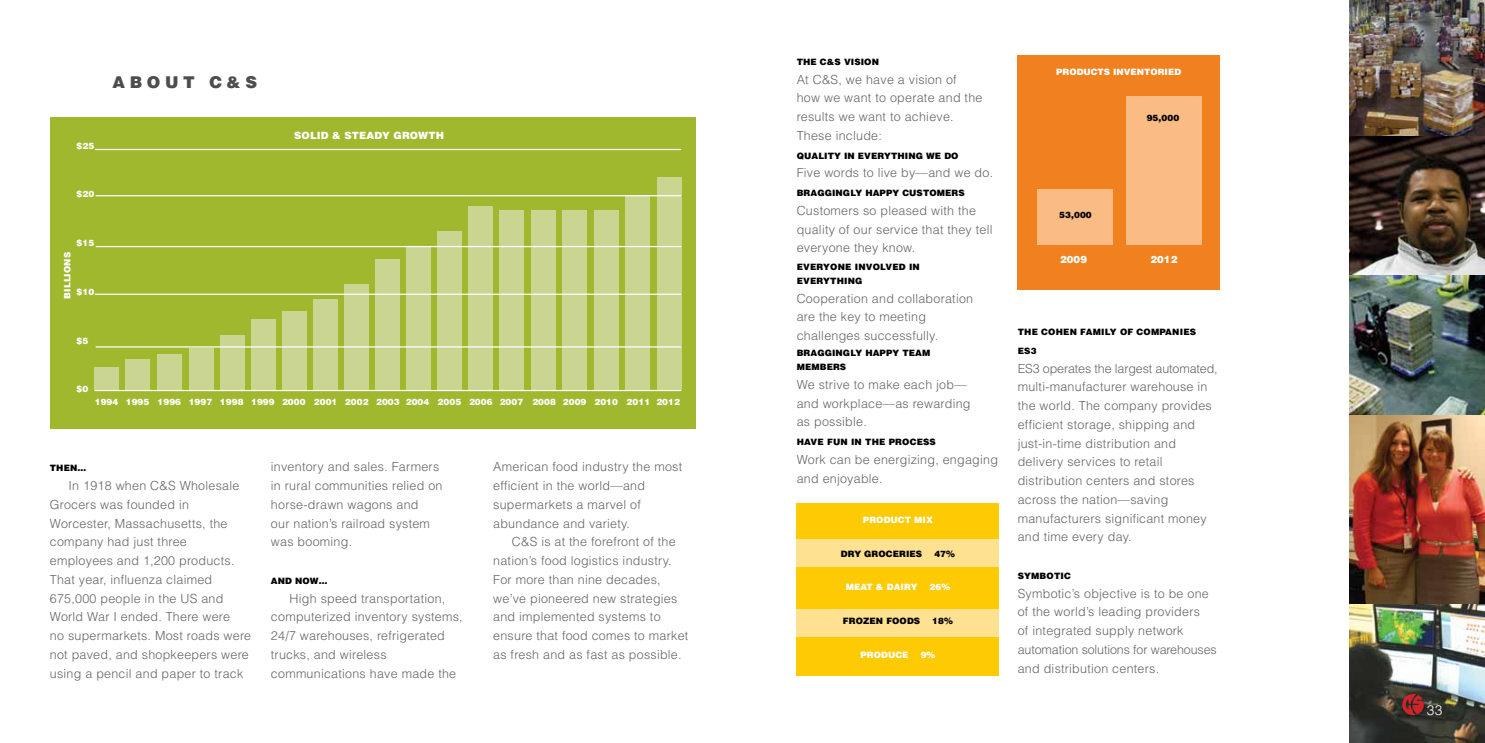
<style>
.page{position:relative;width:1485px;height:743px;background:#fff}
.page>*{position:absolute;margin:0;border:0;box-sizing:border-box;transform-origin:0 0}
.t1{font:900 16.25px "Helvetica";letter-spacing:.28em;color:#4d4d4f}
.t2{font:300 13.75px "Helvetica";color:#fff}
.t3{font:300 12.5px/18.8px "Helvetica";letter-spacing:.02em;color:#636466}
.t4{font:900 10px "Helvetica";letter-spacing:.01em;color:#fff}
.t5{font:900 8.75px/18.8px "Helvetica";letter-spacing:.01em;color:#000}
.t6{font:900 8.75px "Helvetica";letter-spacing:.01em;color:#fff}
</style>
<div class="page">
<div style="left:50px;top:117px;width:646px;height:312px;background:#9fb82e"></div>
<div style="left:95px;top:367px;width:24px;height:23px;background:#c9d591"></div>
<div style="left:126px;top:358px;width:24px;height:32px;background:#c9d591"></div>
<div style="left:158px;top:354px;width:24px;height:36px;background:#c9d591"></div>
<div style="left:189px;top:347px;width:24px;height:43px;background:#c9d591"></div>
<div style="left:220px;top:335px;width:24px;height:55px;background:#c9d591"></div>
<div style="left:251px;top:319px;width:24px;height:71px;background:#c9d591"></div>
<div style="left:282px;top:310px;width:24px;height:80px;background:#c9d591"></div>
<div style="left:313px;top:299px;width:24px;height:91px;background:#c9d591"></div>
<div style="left:344px;top:284px;width:24px;height:106px;background:#c9d591"></div>
<div style="left:375px;top:258px;width:25px;height:132px;background:#c9d591"></div>
<div style="left:406px;top:247px;width:24px;height:143px;background:#c9d591"></div>
<div style="left:437px;top:231px;width:24px;height:159px;background:#c9d591"></div>
<div style="left:468px;top:206px;width:25px;height:184px;background:#c9d591"></div>
<div style="left:500px;top:210px;width:24px;height:180px;background:#c9d591"></div>
<div style="left:532px;top:210px;width:24px;height:180px;background:#c9d591"></div>
<div style="left:563px;top:210px;width:24px;height:180px;background:#c9d591"></div>
<div style="left:594px;top:210px;width:25px;height:180px;background:#c9d591"></div>
<div style="left:626px;top:195px;width:24px;height:195px;background:#c9d591"></div>
<div style="left:657px;top:177px;width:24px;height:213px;background:#c9d591"></div>
<hr style="left:95px;top:390px;width:586px;height:1px;background:#fff">
<hr style="left:96px;top:346px;width:585px;height:1px;background:#fff">
<hr style="left:95px;top:293px;width:586px;height:2px;background:#fff">
<hr style="left:96px;top:246px;width:585px;height:1px;background:#fff">
<hr style="left:96px;top:195px;width:585px;height:1px;background:#fff">
<hr style="left:95px;top:149px;width:586px;height:1px;background:#fff">
<img style="left:1349px;top:0;width:136px;height:742px">
<div style="left:1018px;top:56px;width:202px;height:234px;background:#f1801f"></div>
<div style="left:1126px;top:96px;width:76px;height:148px;background:#fabb85"></div>
<div style="left:797px;top:503px;width:202px;height:172px;background:#fdca04"></div>
<div style="left:797px;top:539px;width:202px;height:27px;background:#ffe192"></div>
<svg style="left:1402px;top:694px;width:22px;height:21px"></svg>
<div style="left:797px;top:609px;width:202px;height:27px;background:#ffe192"></div>
<div style="left:1037px;top:189px;width:75px;height:55px;background:#fabb85"></div>
<h1 class="t1" style="left:113px;top:71px;width:146px">ABOUT C&amp;S</h1>
<p class="t6" style="left:77px;top:140px;width:19px">$25</p>
<p class="t6" style="left:77px;top:188px;width:19px">$20</p>
<p class="t6" style="left:77px;top:237px;width:19px">$15</p>
<p class="t6" style="left:62px;top:299px;width:48px;rotate:-90deg">BILLIONS</p>
<p class="t6" style="left:77px;top:286px;width:19px">$10</p>
<p class="t6" style="left:77px;top:335px;width:13px">$5</p>
<p class="t6" style="left:77px;top:383px;width:13px">$0</p>
<p class="t4" style="left:294px;top:129px;width:151px">SOLID &amp; STEADY GROWTH</p>
<p class="t6" style="left:95px;top:396px;width:587px">1994 1995 1996 1997 1998 1999 2000 2001 2002 2003 2004 2005 2006 2007 2008 2009 2010 2011 2012</p>
<p class="t5" style="left:50px;top:458px;width:15px">THEN</p>
<p class="t5" style="left:77px;top:458px;width:10px">…</p>
<p class="t3" style="left:50px;top:476px;width:203px;text-indent:19px">In 1918 when C&amp;S Wholesale<br>Grocers was founded in<br>Worcester, Massachusetts, the company had just three employees and 1,200 products.<br>That year, influenza claimed<br>675,000 people in the US and<br>World War I ended. There were<br>no supermarkets. Most roads were not paved, and shopkeepers were using a pencil and paper to track</p>
<p class="t3" style="left:271px;top:457px;width:173px">inventory and sales. Farmers in rural communities relied on horse-drawn wagons and<br>our nation’s railroad system was booming.</p>
<p class="t5" style="left:271px;top:571px;width:58px">AND NOW…</p>
<p class="t3" style="left:271px;top:588px;width:193px;text-indent:19px">High speed transportation, computerized inventory systems,<br>24/7 warehouses, refrigerated trucks, and wireless communications have made the</p>
<p class="t3" style="left:493px;top:457px;width:191px">American food industry the most efficient in the world—and supermarkets a marvel of abundance and variety.</p>
<p class="t3" style="left:493px;top:532px;width:197px;text-indent:19px">C&amp;S is at the forefront of the nation’s food logistics industry.<br>For more than nine decades, we’ve pioneered new strategies and implemented systems to ensure that food comes to market as fresh and as fast as possible.</p>
<p class="t5" style="left:797px;top:52px;width:61px">THE C&amp;S VISION</p>
<p class="t3" style="left:797px;top:70px;width:187px">At C&amp;S, we have a vision of how we want to operate and the results we want to achieve.<br>These include:</p>
<p class="t5" style="left:797px;top:146px;width:8px">QUALITY</p>
<p class="t5" style="left:844px;top:146px;width:22px">IN EVERYTHIN</p>
<p class="t5" style="left:916px;top:146px;width:44px">G WE DO</p>
<p class="t3" style="left:797px;top:163px;width:198px">Five words to live by—and we do.</p>
<p class="t5" style="left:797px;top:183px;width:77px">BRAGGINGLY HAPPY</p>
<p class="t5" style="left:902px;top:183px;width:8px">CUSTOMERS</p>
<p class="t3" style="left:797px;top:201px;width:197px">Customers so pleased with the quality of our service that they tell everyone they know.</p>
<p class="t5" style="left:797px;top:257px;width:15px">EVERYONE</p>
<p class="t5" style="left:855px;top:257px;width:8px">INVOLVE</p>
<p class="t5" style="left:899px;top:257px;width:16px">D IN</p>
<p class="t5" style="left:797px;top:271px;width:8px">EVERYTHIN</p>
<p class="t5" style="left:855px;top:271px;width:9px">G</p>
<p class="t3" style="left:797px;top:288px;width:178px">Cooperation and collaboration are the key to meeting challenges successfully.</p>
<p class="t5" style="left:797px;top:343px;width:77px">BRAGGINGLY HAPPY</p>
<p class="t5" style="left:902px;top:343px;width:8px">TEAM</p>
<p class="t5" style="left:797px;top:357px;width:8px">MEMBERS</p>
<p class="t3" style="left:797px;top:375px;width:175px">We strive to make each job— and workplace—as rewarding as possible.</p>
<p class="t5" style="left:797px;top:432px;width:15px">HAVE</p>
<p class="t5" style="left:827px;top:432px;width:8px">FUN</p>
<p class="t5" style="left:851px;top:432px;width:22px">IN THE</p>
<p class="t5" style="left:889px;top:432px;width:8px">PROCESS</p>
<p class="t3" style="left:797px;top:450px;width:203px">Work can be energizing, engaging and enjoyable.</p>
<p class="t6" style="left:863px;top:514px;width:36px">PRODUCT</p>
<p class="t6" style="left:914px;top:514px;width:20px">MIX</p>
<p class="t5" style="left:841px;top:544px;width:8px">DRY</p>
<p class="t5" style="left:864px;top:544px;width:8px">GROCERIES</p>
<p class="t5" style="left:934px;top:544px;width:22px">47%</p>
<p class="t6" style="left:846px;top:581px;width:16px">MEAT</p>
<p class="t6" style="left:876px;top:581px;width:18px">&amp; DAIRY</p>
<p class="t6" style="left:930px;top:581px;width:22px">26%</p>
<p class="t5" style="left:843px;top:611px;width:78px">FROZEN FOODS</p>
<p class="t5" style="left:932px;top:611px;width:22px">18%</p>
<p class="t6" style="left:860px;top:649px;width:36px">PRODUCE</p>
<p class="t6" style="left:921px;top:649px;width:16px">9%</p>
<p class="t6" style="left:1056px;top:66px;width:35px">PRODUCTS</p>
<p class="t6" style="left:1113px;top:66px;width:69px">INVENTORIED</p>
<p class="t5" style="left:1059px;top:205px;width:34px">53,000</p>
<p class="t5" style="left:1147px;top:108px;width:34px">95,000</p>
<p class="t4" style="left:1060px;top:253px;width:28px">2009</p>
<p class="t4" style="left:1150px;top:253px;width:28px">2012</p>
<p class="t5" style="left:1018px;top:322px;width:180px">THE COHEN FAMILY OF COMPANIES<br>ES3</p>
<p class="t3" style="left:1018px;top:358px;width:201px">ES3 operates the largest automated, multi-manufacturer warehouse in the world. The company provides efficient storage, shipping and just-in-time distribution and delivery services to retail distribution centers and stores across the nation—saving manufacturers significant money and time every day.</p>
<p class="t5" style="left:1018px;top:566px;width:15px">SYMBOTIC</p>
<p class="t3" style="left:1018px;top:583px;width:201px">Symbotic’s objective is to be one of the world’s leading providers<br>of integrated supply network automation solutions for warehouses and distribution centers.</p>
<p class="t2" style="left:1427px;top:701px;width:17px">33</p>
</div>
